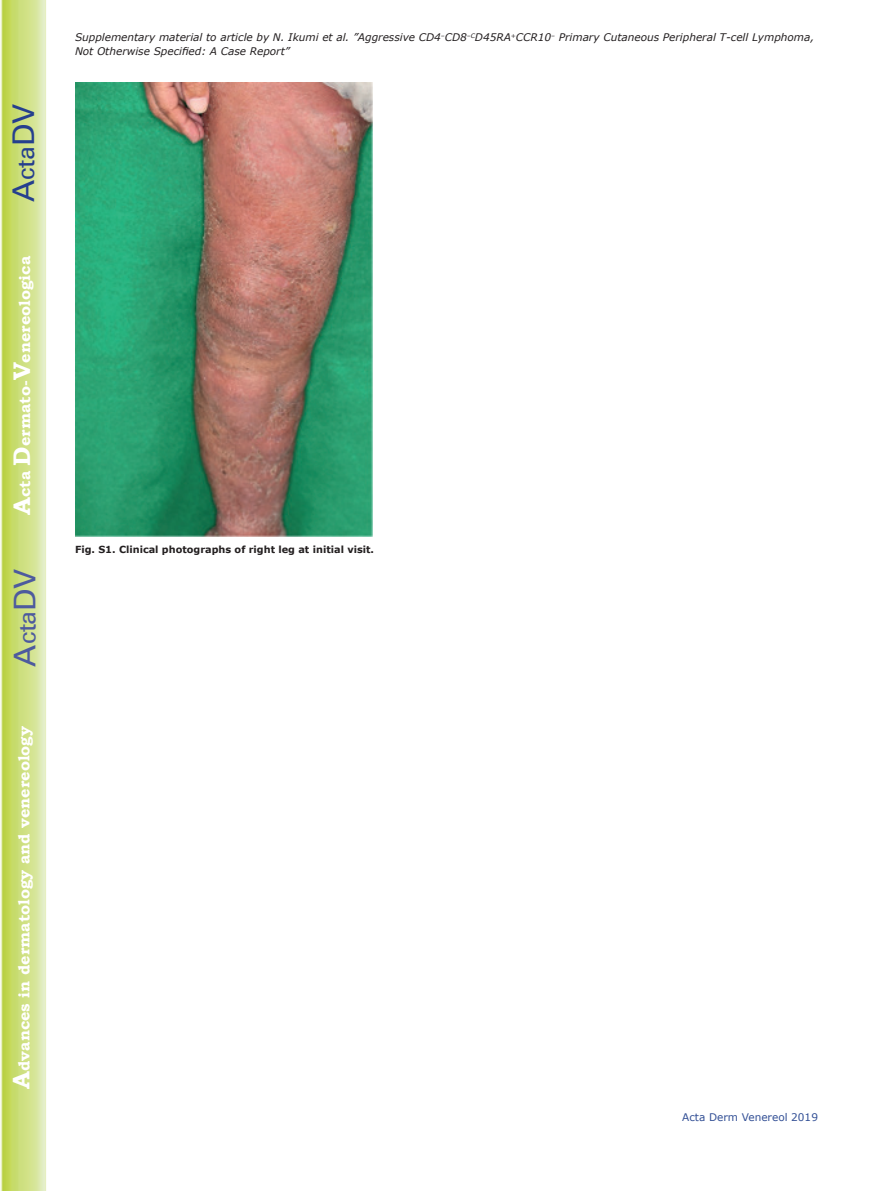
<style>
.page{position:relative;width:893px;height:1191px;background:#fff}
.page>*{position:absolute;margin:0;border:0;box-sizing:border-box;transform-origin:0 0}
.t1{font:30px "Univers";color:#4d5a9e}
.t2{font:30px "Univers";color:#253f8e}
.t3{font:700 15.75px "Bookman Old Style";color:#fff}
.t4{font:italic 10.5px/13.5px "Verdana";color:#231f20}
.t5{font:10.5px "Verdana";color:#324f95}
.t6{font:700 9.75px "Verdana";color:#231f20}
.s1{font-size:24px}
</style>
<div class="page">
<svg style="left:1px;top:0;width:45px;height:1191px;background:#cfe084"></svg>
<img style="left:76px;top:83px;width:297px;height:453px">
<h1 class="t2" style="left:6px;top:202px;width:100px;rotate:-90deg">A<span class="s1">cta</span>DV</h1>
<h2 class="t3" style="left:15px;top:515px;width:260px;rotate:-90deg"><span class="s1">A</span>cta <span class="s1">D</span>ermato-<span class="s1">V</span>enereologica</h2>
<h1 class="t1" style="left:7px;top:666px;width:100px;rotate:-90deg">A<span class="s1">cta</span>DV</h1>
<h2 class="t3" style="left:15px;top:1088px;width:364px;rotate:-90deg"><span class="s1">A</span>dvances in dermatology and venereology</h2>
<p class="t4" style="left:75px;top:31px;width:741px">Supplementary material to article by N. Ikumi et al. ”Aggressive CD4<sup>–</sup>CD8<sup>–C</sup>D45RA<sup>+</sup>CCR10<sup>–</sup> Primary Cutaneous Peripheral T-cell Lymphoma,<br>Not Otherwise Specified: A Case Report”</p>
<p class="t6" style="left:75px;top:543px;width:301px">Fig. S1. Clinical photographs of right leg at initial visit.</p>
<p class="t5" style="left:682px;top:1110px;width:137px">Acta Derm Venereol 2019</p>
</div>
